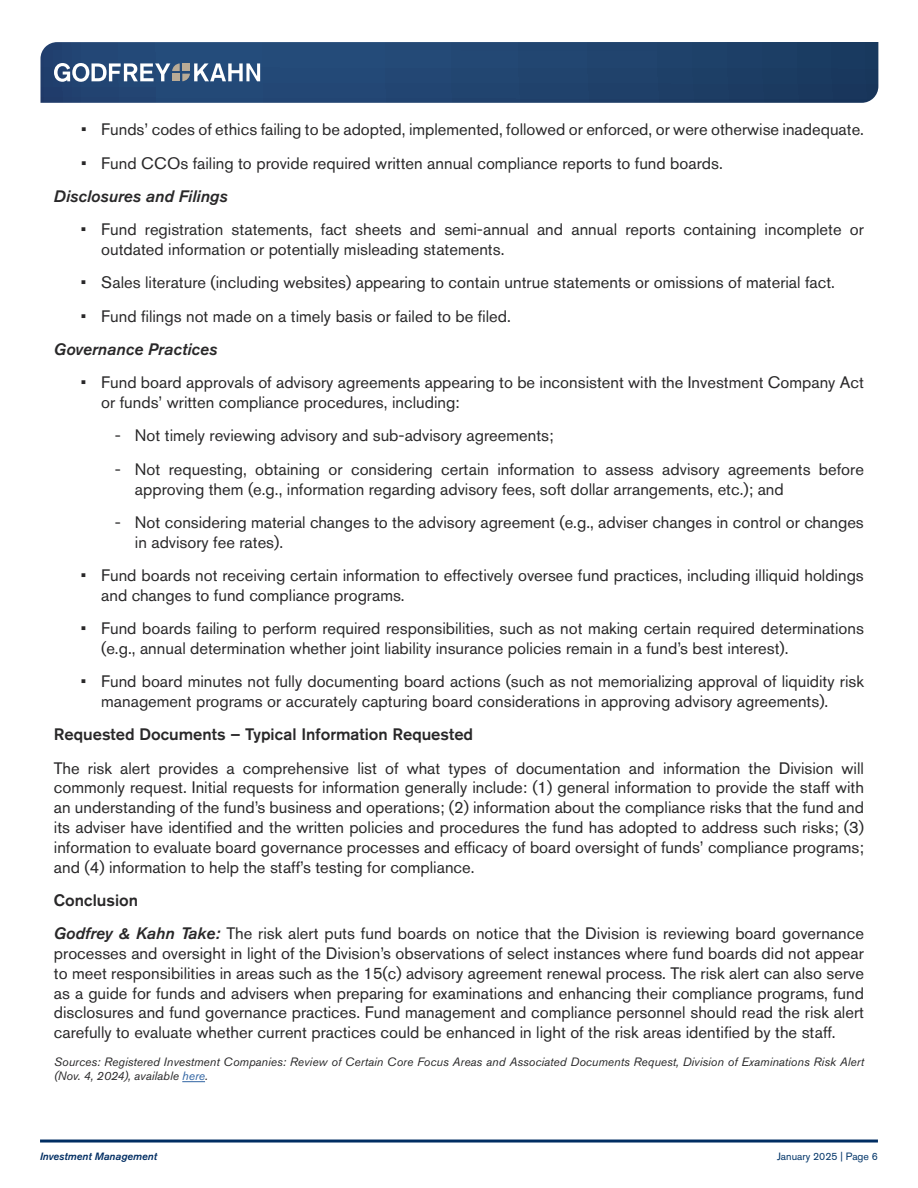
<style>
.page{position:relative;width:918px;height:1188px;background:#fff}
.page>*{position:absolute;margin:0;border:0;box-sizing:border-box;transform-origin:0 0}
.t1{font:16.5px/19.8px "Akzidenz Grotesk Std";color:#292829}
.t2{font:500 16.5px "Akzidenz Grotesk Std";color:#292829}
.t3{font:italic 500 16.5px "Akzidenz Grotesk Std";color:#292829}
.t4{font:italic 12px/14.4px "Akzidenz Grotesk Std";color:#292829}
.t5{font:italic 500 10.5px "Akzidenz Grotesk Std";color:#002d62}
.t6{font:10.5px "Akzidenz Grotesk Std";color:#003468}
.s1{font-weight:500}
.s2{font-weight:500;font-style:italic}
.s3{color:#2f63a2}
</style>
<div class="page">
<hr style="left:40px;top:1140px;width:838px;height:3px;background:#002d62">
<svg style="left:40px;top:42px;width:838px;height:61px;background:#22446f"></svg>
<svg style="left:54px;top:63px;width:206px;height:19px"></svg>
<div style="left:182px;top:63px;width:8px;height:8px;background:#b9ab96"></div>
<div style="left:172px;top:74px;width:8px;height:7px;background:#b9ab96"></div>
<svg style="left:182px;top:1081px;width:23px;height:1px"></svg>
<p class="t1" style="left:81px;top:120px;width:785px">• Funds’ codes of ethics failing to be adopted, implemented, followed or enforced, or were otherwise inadequate.</p>
<p class="t1" style="left:81px;top:153px;width:643px">• Fund CCOs failing to provide required written annual compliance reports to fund boards.</p>
<p class="t3" style="left:54px;top:187px;width:175px">Disclosures and Filings</p>
<p class="t1" style="left:101px;top:220px;width:764px;text-indent:-20px">• Fund registration statements, fact sheets and semi-annual and annual reports containing incomplete or outdated information or potentially misleading statements.</p>
<p class="t1" style="left:81px;top:273px;width:756px">• Sales literature (including websites) appearing to contain untrue statements or omissions of material fact.</p>
<p class="t1" style="left:81px;top:306px;width:431px">• Fund filings not made on a timely basis or failed to be filed.</p>
<p class="t3" style="left:54px;top:340px;width:165px">Governance Practices</p>
<p class="t1" style="left:101px;top:373px;width:764px;text-indent:-20px">• Fund board approvals of advisory agreements appearing to be inconsistent with the Investment Company Act or funds’ written compliance procedures, including:</p>
<p class="t1" style="left:115px;top:426px;width:440px">- Not timely reviewing advisory and sub-advisory agreements;</p>
<p class="t1" style="left:135px;top:459px;width:731px;text-indent:-20px">- Not requesting, obtaining or considering certain information to assess advisory agreements before approving them (e.g., information regarding advisory fees, soft dollar arrangements, etc.); and</p>
<p class="t1" style="left:135px;top:512px;width:730px;text-indent:-20px">- Not considering material changes to the advisory agreement (e.g., adviser changes in control or changes in advisory fee rates).</p>
<p class="t1" style="left:101px;top:565px;width:764px;text-indent:-20px">• Fund boards not receiving certain information to effectively oversee fund practices, including illiquid holdings and changes to fund compliance programs.</p>
<p class="t1" style="left:101px;top:618px;width:764px;text-indent:-20px">• Fund boards failing to perform required responsibilities, such as not making certain required determinations (e.g., annual determination whether joint liability insurance policies remain in a fund’s best interest).</p>
<p class="t1" style="left:101px;top:671px;width:764px;text-indent:-20px">• Fund board minutes not fully documenting board actions (such as not memorializing approval of liquidity risk management programs or accurately capturing board considerations in approving advisory agreements).</p>
<p class="t2" style="left:54px;top:724px;width:421px">Requested Documents – Typical Information Requested</p>
<p class="t1" style="left:54px;top:758px;width:812px;text-align:justify">The risk alert provides a comprehensive list of what types of documentation and information the Division will commonly request. Initial requests for information generally include: (1) general information to provide the staff with an understanding of the fund’s business and operations; (2) information about the compliance risks that the fund and its adviser have identified and the written policies and procedures the fund has adopted to address such risks; (3) information to evaluate board governance processes and efficacy of board oversight of funds’ compliance programs; and (4) information to help the staff’s testing for compliance.</p>
<p class="t1" style="left:54px;top:883px;width:812px;line-height:33.3px"><span class="s1">Conclusion<br></span><span class="s2">Godfrey &amp; Kahn Take:</span> The risk alert puts fund boards on notice that the Division is reviewing board governance</p>
<p class="t1" style="left:54px;top:943px;width:812px;text-align:justify">processes and oversight in light of the Division’s observations of select instances where fund boards did not appear to meet responsibilities in areas such as the 15(c) advisory agreement renewal process. The risk alert can also serve as a guide for funds and advisers when preparing for examinations and enhancing their compliance programs, fund disclosures and fund governance practices. Fund management and compliance personnel should read the risk alert carefully to evaluate whether current practices could be enhanced in light of the risk areas identified by the staff.</p>
<p class="t4" style="left:54px;top:1055px;width:812px">Sources: Registered Investment Companies: Review of Certain Core Focus Areas and Associated Documents Request, Division of Examinations Risk Alert (Nov. 4, 2024), available <span class="s3">here</span>.</p>
<p class="t5" style="left:40px;top:1151px;width:118px">Investment Management</p>
<p class="t6" style="left:777px;top:1150px;width:102px">January 2025 | Page 6</p>
</div>
